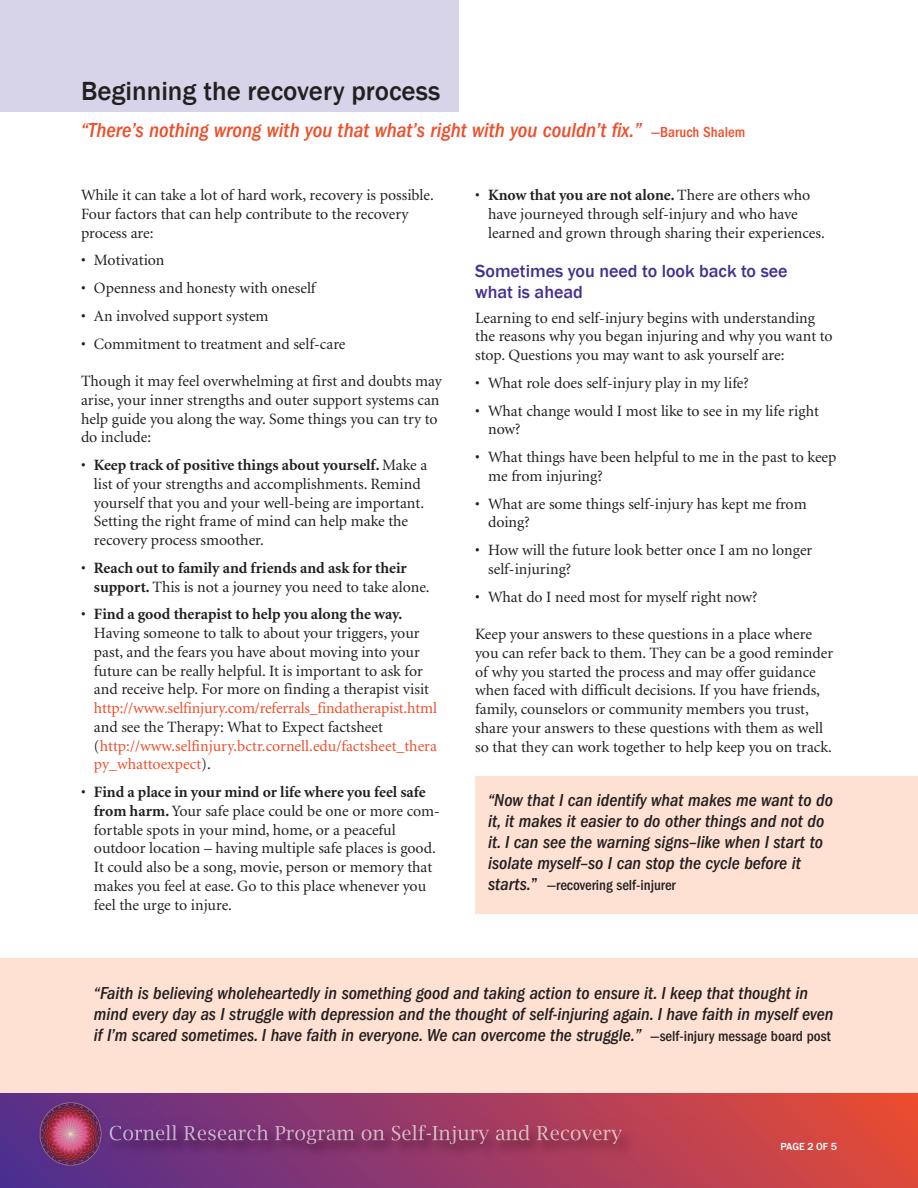
<style>
.page{position:relative;width:918px;height:1188px;background:#fff}
.page>*{position:absolute;margin:0;border:0;box-sizing:border-box;transform-origin:0 0}
.t1{font:500 27px "Franklin Gothic";color:#231f20}
.t2{font:italic 500 condensed 21px "Franklin Gothic";color:#f04d29}
.t3{font:italic 500 condensed 18px/21px "Franklin Gothic";color:#231f20}
.t4{font:500 18px/21px "Franklin Gothic";color:#452f92}
.t5{font:15.75px/18.8px "Minion";color:#231f20}
.t6{font:15.75px/18.8px "Minion";color:#f04d29}
.t7{font:700 15.75px/18.8px "Minion";color:#231f20}
.t8{font:500 condensed 15px "Franklin Gothic";color:#231f20}
.t9{font:500 10.5px "Franklin Gothic";letter-spacing:-.01em;color:#fff}
.s1{font-style:normal;font-size:15px}
.s2{font-weight:700}
.s3{font-weight:400}
.s4{color:#231f20}
.s5{font-style:italic;font-size:18px}
.s6{font-size:18px}
</style>
<div class="page">
<div style="left:0;top:958px;width:918px;height:138px;background:#fee1d2"></div>
<div style="left:475px;top:776px;width:443px;height:138px;background:#fee1d2"></div>
<div style="left:0;top:0;width:459px;height:111px;background:#d7d3e9"></div>
<div style="left:0;top:1094px;width:918px;height:94px;background:linear-gradient(to right,#552e8f,#e64a37)"></div>
<img style="left:99px;top:1117px;width:618px;height:66px">
<img style="left:110px;top:1125px;width:96px;height:16px">
<img style="left:38px;top:1102px;width:65px;height:64px">
<img style="left:99px;top:1117px;width:4px;height:49px">
<h1 class="t1" style="left:81px;top:75px;width:361px">Beginning the recovery process</h1>
<h2 class="t2" style="left:81px;top:123px;width:666px">“There’s nothing wrong with you that what’s right with you couldn’t fix.” <span class="s1">—Baruch Shalem</span></h2>
<p class="t5" style="left:81px;top:187px;width:354px">While it can take a lot of hard work, recovery is possible.<br>Four factors that can help contribute to the recovery process are:</p>
<p class="t5" style="left:81px;top:252px;width:85px">• Motivation</p>
<p class="t5" style="left:81px;top:280px;width:236px">• Openness and honesty with oneself</p>
<p class="t5" style="left:81px;top:308px;width:189px">• An involved support system</p>
<p class="t5" style="left:81px;top:336px;width:266px">• Commitment to treatment and self-care</p>
<p class="t5" style="left:81px;top:373px;width:362px">Though it may feel overwhelming at first and doubts may arise, your inner strengths and outer support systems can help guide you along the way. Some things you can try to do include:</p>
<p class="t5" style="left:94px;top:457px;width:335px;text-indent:-13px">• <span class="s2">Keep track of positive things about yourself.</span> Make a list of your strengths and accomplishments. Remind yourself that you and your well-being are important.<br>Setting the right frame of mind can help make the recovery process smoother.</p>
<p class="t7" style="left:94px;top:560px;width:337px;text-indent:-13px"><span class="s3">•</span> Reach out to family and friends and ask for their support. <span class="s3">This is not a journey you need to take alone.</span></p>
<p class="t5" style="left:94px;top:606px;width:337px;text-indent:-13px">• <span class="s2">Find a good therapist to help you along the way.<br></span>Having someone to talk to about your triggers, your past, and the fears you have about moving into your future can be really helpful. It is important to ask for and receive help. For more on finding a therapist visit</p>
<p class="t6" style="left:94px;top:700px;width:345px">http://www.selfinjury.com/referrals_findatherapist.html</p>
<p class="t6" style="left:94px;top:719px;width:345px"><span class="s4">and see the Therapy: What to Expect factsheet (</span>http://www.selfinjury.bctr.cornell.edu/factsheet_thera py_whattoexpect<span class="s4">).</span></p>
<p class="t5" style="left:94px;top:784px;width:347px;text-indent:-13px">• <span class="s2">Find a place in your mind or life where you feel safe from harm.</span> Your safe place could be one or more com&shy;fortable spots in your mind, home, or a peaceful outdoor location – having multiple safe places is good.<br>It could also be a song, movie, person or memory that makes you feel at ease. Go to this place whenever you feel the urge to injure.</p>
<p class="t5" style="left:488px;top:187px;width:338px;text-indent:-13px">• <span class="s2">Know that you are not alone.</span> There are others who have journeyed through self-injury and who have learned and grown through sharing their experiences.</p>
<p class="t4" style="left:475px;top:261px;width:314px">Sometimes you need to look back to see what is ahead</p>
<p class="t5" style="left:475px;top:309px;width:359px">Learning to end self-injury begins with understanding the reasons why you began injuring and why you want to stop. Questions you may want to ask yourself are:</p>
<p class="t5" style="left:475px;top:375px;width:275px">• What role does self-injury play in my life?</p>
<p class="t5" style="left:488px;top:402px;width:332px;text-indent:-13px">• What change would I most like to see in my life right now?</p>
<p class="t5" style="left:488px;top:449px;width:350px;text-indent:-13px">• What things have been helpful to me in the past to keep me from injuring?</p>
<p class="t5" style="left:488px;top:495px;width:320px;text-indent:-13px">• What are some things self-injury has kept me from doing?</p>
<p class="t5" style="left:488px;top:542px;width:326px;text-indent:-13px">• How will the future look better once I am no longer self-injuring?</p>
<p class="t5" style="left:475px;top:588px;width:284px">• What do I need most for myself right now?</p>
<p class="t5" style="left:475px;top:626px;width:359px">Keep your answers to these questions in a place where you can refer back to them. They can be a good reminder of why you started the process and may offer guidance when faced with difficult decisions. If you have friends, family, counselors or community members you trust, share your answers to these questions with them as well so that they can work together to help keep you on track.</p>
<p class="t3" style="left:488px;top:791px;width:346px">“Now that I can identify what makes me want to do it, it makes it easier to do other things and not do it. I can see the warning signs–like when I start to isolate myself–so I can stop the cycle before it</p>
<p class="t8" style="left:488px;top:880px;width:189px"><span class="s5">starts.</span><span class="s6">”</span> —recovering self-injurer</p>
<p class="t3" style="left:94px;top:984px;width:741px">“Faith is believing wholeheartedly in something good and taking action to ensure it. I keep that thought in mind every day as I struggle with depression and the thought of self-injuring again. I have faith in myself even if I’m scared sometimes. I have faith in everyone. We can overcome the struggle.” <span class="s1">—self-injury message board post</span></p>
<p class="t9" style="left:780px;top:1140px;width:58px">PAGE 2 of 5</p>
</div>
